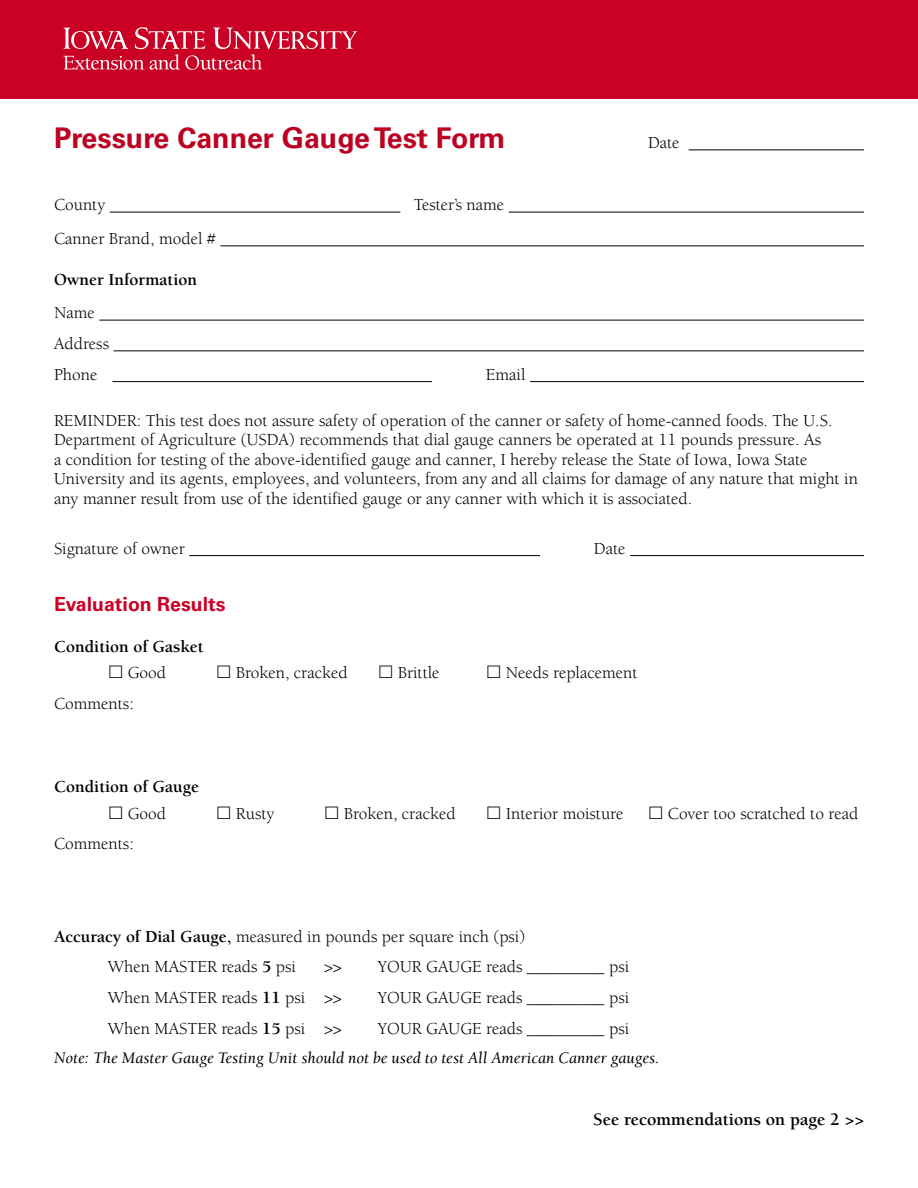
<style>
.page{position:relative;width:918px;height:1188px;background:#fff}
.page>*{position:absolute;margin:0;border:0;box-sizing:border-box;transform-origin:0 0}
.t1{font:700 28.5px "Univers LT Std";color:#bc0022}
.t2{font:700 19.5px "Univers LT Std";color:#ca0025}
.t3{font:700 18px "Berkeley Std";color:#000}
.Body{font:17.25px/19.5px "Berkeley Std";color:#000}
.Body-2{font:700 17.25px "Berkeley Std";color:#000}
.Body-3{font:italic 16.5px "Berkeley Std";color:#000}
.s1{font-weight:700}
</style>
<div class="page">
<hr style="left:689px;top:149px;width:175px;height:1px;background:#000">
<hr style="left:110px;top:212px;width:290px;height:1px;background:#000">
<hr style="left:509px;top:212px;width:355px;height:1px;background:#000">
<hr style="left:220px;top:245px;width:644px;height:1px;background:#000">
<hr style="left:99px;top:320px;width:765px;height:1px;background:#000">
<hr style="left:114px;top:350px;width:750px;height:1px;background:#000">
<hr style="left:112px;top:381px;width:320px;height:1px;background:#000">
<hr style="left:530px;top:381px;width:334px;height:1px;background:#000">
<hr style="left:189px;top:555px;width:351px;height:1px;background:#000">
<hr style="left:630px;top:555px;width:234px;height:1px;background:#000">
<div style="left:0;top:0;width:918px;height:99px;background:#ca0025"></div>
<svg style="left:63px;top:27px;width:294px;height:43px"></svg>
<h1 class="t1" style="left:54px;top:121px;width:453px">Pressure Canner Gauge Test Form</h1>
<h1 class="Body" style="left:648px;top:133px;width:33px">Date</h1>
<p class="Body" style="left:54px;top:196px;width:53px">County</p>
<p class="Body" style="left:414px;top:196px;width:92px">Tester’s name</p>
<p class="Body" style="left:54px;top:229px;width:163px">Canner Brand, model #</p>
<p class="Body-2" style="left:54px;top:270px;width:145px">Owner Information</p>
<p class="Body" style="left:54px;top:304px;width:42px">Name</p>
<p class="Body" style="left:54px;top:334px;width:57px">Address</p>
<p class="Body" style="left:54px;top:365px;width:45px">Phone</p>
<p class="Body" style="left:486px;top:365px;width:41px">Email</p>
<p class="Body" style="left:54px;top:411px;width:805px">REMINDER: This test does not assure safety of operation of the canner or safety of home-canned foods. The U.S.<br>Department of Agriculture (USDA) recommends that dial gauge canners be operated at 11 pounds pressure. As<br>a condition for testing of the above-identified gauge and canner, I hereby release the State of Iowa, Iowa State University and its agents, employees, and volunteers, from any and all claims for damage of any nature that might in any manner result from use of the identified gauge or any canner with which it is associated.</p>
<p class="Body" style="left:54px;top:539px;width:132px">Signature of owner</p>
<p class="Body" style="left:594px;top:539px;width:33px">Date</p>
<h2 class="t2" style="left:54px;top:593px;width:173px">Evaluation Results</h2>
<p class="Body-2" style="left:54px;top:638px;width:151px">Condition of Gasket</p>
<p class="Body" style="left:128px;top:664px;width:40px">Good</p>
<p class="Body" style="left:236px;top:664px;width:113px">Broken, cracked</p>
<p class="Body" style="left:398px;top:664px;width:43px">Brittle</p>
<p class="Body" style="left:506px;top:664px;width:133px">Needs replacement</p>
<p class="Body" style="left:54px;top:694px;width:81px">Comments:</p>
<p class="Body-2" style="left:54px;top:778px;width:147px">Condition of Gauge</p>
<p class="Body" style="left:128px;top:804px;width:40px">Good</p>
<p class="Body" style="left:236px;top:804px;width:40px">Rusty</p>
<p class="Body" style="left:344px;top:804px;width:113px">Broken, cracked</p>
<p class="Body" style="left:506px;top:804px;width:119px">Interior moisture</p>
<p class="Body" style="left:668px;top:804px;width:192px">Cover too scratched to read</p>
<p class="Body" style="left:54px;top:835px;width:81px">Comments:</p>
<p class="Body" style="left:54px;top:927px;width:473px"><span class="s1">Accuracy of Dial Gauge,</span> measured in pounds per square inch (psi)</p>
<p class="Body" style="left:108px;top:958px;width:189px">When MASTER reads <span class="s1">5</span> psi</p>
<p class="Body" style="left:324px;top:958px;width:19px">&gt;&gt;</p>
<p class="Body" style="left:378px;top:958px;width:253px">YOUR GAUGE reads _________ psi</p>
<p class="Body" style="left:108px;top:988px;width:235px">When MASTER reads <span class="s1">11</span> psi &gt;&gt;</p>
<p class="Body" style="left:378px;top:988px;width:253px">YOUR GAUGE reads _________ psi</p>
<p class="Body" style="left:108px;top:1019px;width:235px">When MASTER reads <span class="s1">15</span> psi &gt;&gt;</p>
<p class="Body" style="left:378px;top:1019px;width:253px">YOUR GAUGE reads _________ psi</p>
<p class="Body-3" style="left:54px;top:1049px;width:607px">Note: The Master Gauge Testing Unit should not be used to test All American Canner gauges.</p>
<h3 class="t3" style="left:593px;top:1110px;width:272px">See recommendations on page 2 &gt;&gt;</h3>
</div>
